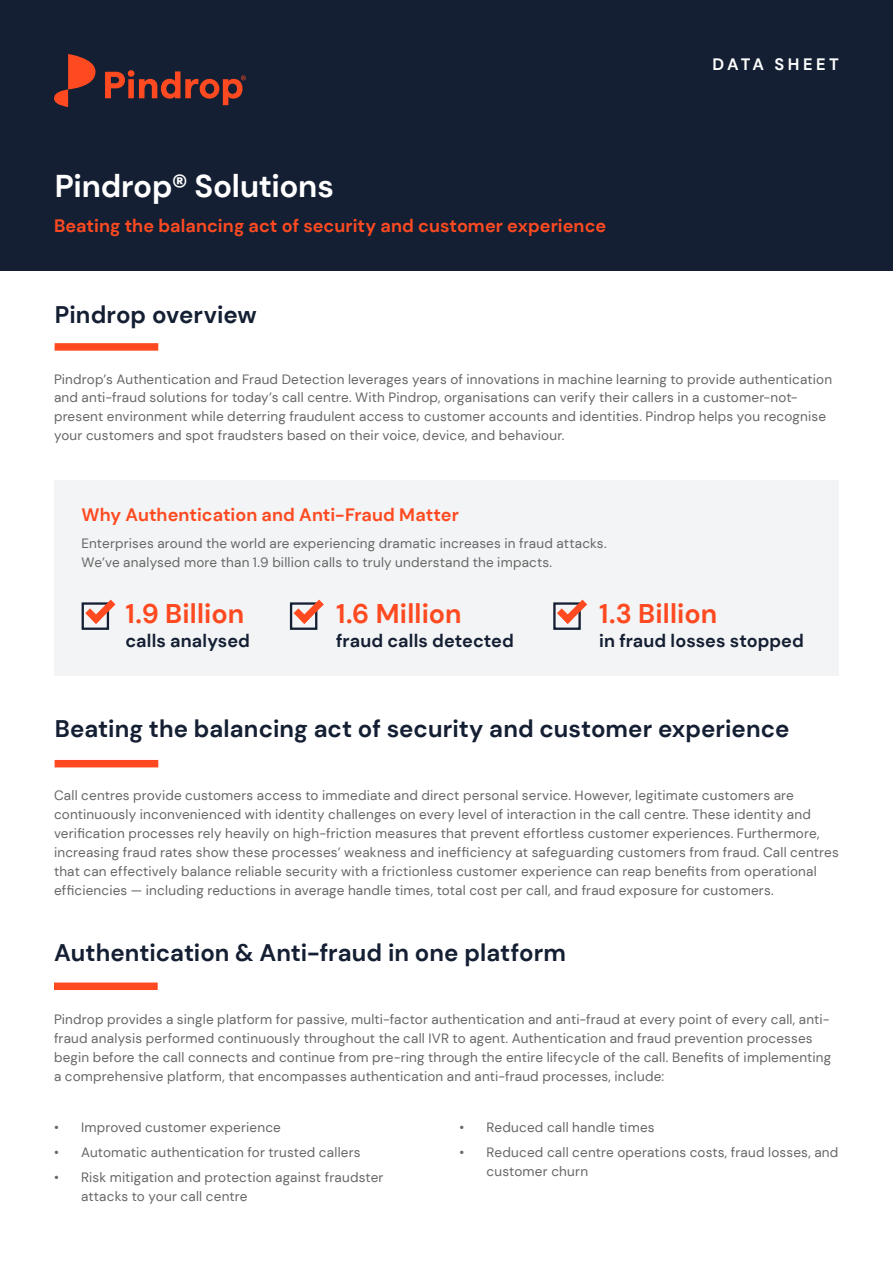
<style>
.page{position:relative;width:893px;height:1263px;background:#fff}
.page>*{position:absolute;margin:0;border:0;box-sizing:border-box;transform-origin:0 0}
.t1{font:700 31.5px "DM Sans";letter-spacing:-.01em;color:#fff}
.t2{font:700 27px "DM Sans";letter-spacing:.005em;color:#ff4a21}
.t3{font:700 24px "DM Sans";letter-spacing:.005em;color:#141f33}
.t4{font:700 18px "DM Sans";letter-spacing:.005em;color:#ff4a21}
.t5{font:700 18px "DM Sans";letter-spacing:.005em;color:#141f33}
.t6{font:700 16.5px "DM Sans";letter-spacing:.21em;color:#fff}
.t7{font:13.5px/18.9px "DM Sans";letter-spacing:.015em;color:#666}
</style>
<div class="page">
<div style="left:0;top:0;width:893px;height:270px;background:#141f33"></div>
<div style="left:55px;top:343px;width:103px;height:8px;background:#ff4a21"></div>
<div style="left:55px;top:760px;width:103px;height:7px;background:#ff4a21"></div>
<div style="left:54px;top:982px;width:104px;height:8px;background:#ff4a21"></div>
<div style="left:55px;top:480px;width:784px;height:195px;background:#f3f4f5"></div>
<div style="left:82px;top:602px;width:27px;height:28px;border:2px solid #141f33"></div>
<svg style="left:85px;top:600px;width:31px;height:24px"></svg>
<div style="left:290px;top:602px;width:27px;height:28px;border:2px solid #141f33"></div>
<svg style="left:294px;top:600px;width:30px;height:24px"></svg>
<div style="left:553px;top:602px;width:28px;height:28px;border:2px solid #141f33"></div>
<svg style="left:557px;top:600px;width:30px;height:24px"></svg>
<svg style="left:54px;top:54px;width:41px;height:53px"></svg>
<svg style="left:105px;top:70px;width:141px;height:35px"></svg>
<h1 class="t1" style="left:55px;top:166px;width:281px">Pindrop® Solutions</h1>
<h3 class="t4" style="left:54px;top:215px;width:554px">Beating the balancing act of security and customer experience</h3>
<h3 class="t3" style="left:55px;top:300px;width:203px">Pindrop overview</h3>
<p class="t6" style="left:712px;top:54px;width:128px">DATA SHEET</p>
<p class="t7" style="left:54px;top:369px;width:780px">Pindrop’s Authentication and Fraud Detection leverages years of innovations in machine learning to provide authentication and anti-fraud solutions for today’s call centre. With Pindrop, organisations can verify their callers in a customer-not&shy;present environment while deterring fraudulent access to customer accounts and identities. Pindrop helps you recognise your customers and spot fraudsters based on their voice, device, and behaviour.</p>
<h3 class="t4" style="left:82px;top:503px;width:379px">Why Authentication and Anti-Fraud Matter</h3>
<p class="t7" style="left:82px;top:534px;width:527px">Enterprises around the world are experiencing dramatic increases in fraud attacks.<br>We’ve analysed more than 1.9 billion calls to truly understand the impacts.</p>
<h2 class="t2" style="left:125px;top:596px;width:120px">1.9 Billion</h2>
<h3 class="t5" style="left:125px;top:629px;width:126px">calls analysed</h3>
<h2 class="t2" style="left:336px;top:596px;width:127px">1.6 Million</h2>
<h3 class="t5" style="left:336px;top:629px;width:179px">fraud calls detected</h3>
<h2 class="t2" style="left:599px;top:596px;width:120px">1.3 Billion</h2>
<h3 class="t5" style="left:599px;top:629px;width:206px">in fraud losses stopped</h3>
<h3 class="t3" style="left:55px;top:714px;width:736px">Beating the balancing act of security and customer experience</h3>
<p class="t7" style="left:54px;top:786px;width:786px">Call centres provide customers access to immediate and direct personal service. However, legitimate customers are continuously inconvenienced with identity challenges on every level of interaction in the call centre. These identity and verification processes rely heavily on high-friction measures that prevent effortless customer experiences. Furthermore, increasing fraud rates show these processes’ weakness and inefficiency at safeguarding customers from fraud. Call centres that can effectively balance reliable security with a frictionless customer experience can reap benefits from operational efficiencies — including reductions in average handle times, total cost per call, and fraud exposure for customers.</p>
<h3 class="t3" style="left:54px;top:937px;width:513px">Authentication &amp; Anti-fraud in one platform</h3>
<p class="t7" style="left:54px;top:1010px;width:779px">Pindrop provides a single platform for passive, multi-factor authentication and anti-fraud at every point of every call, anti&shy;fraud analysis performed continuously throughout the call IVR to agent. Authentication and fraud prevention processes begin before the call connects and continue from pre-ring through the entire lifecycle of the call. Benefits of implementing a comprehensive platform, that encompasses authentication and anti-fraud processes, include:</p>
<p class="t7" style="left:54px;top:1118px;width:228px">• Improved customer experience</p>
<p class="t7" style="left:54px;top:1143px;width:308px">• Automatic authentication for trusted callers</p>
<p class="t7" style="left:81px;top:1168px;width:304px;text-indent:-27px">• Risk mitigation and protection against fraudster attacks to your call centre</p>
<p class="t7" style="left:460px;top:1118px;width:196px">• Reduced call handle times</p>
<p class="t7" style="left:487px;top:1143px;width:353px;text-indent:-27px">• Reduced call centre operations costs, fraud losses, and customer churn</p>
</div>
